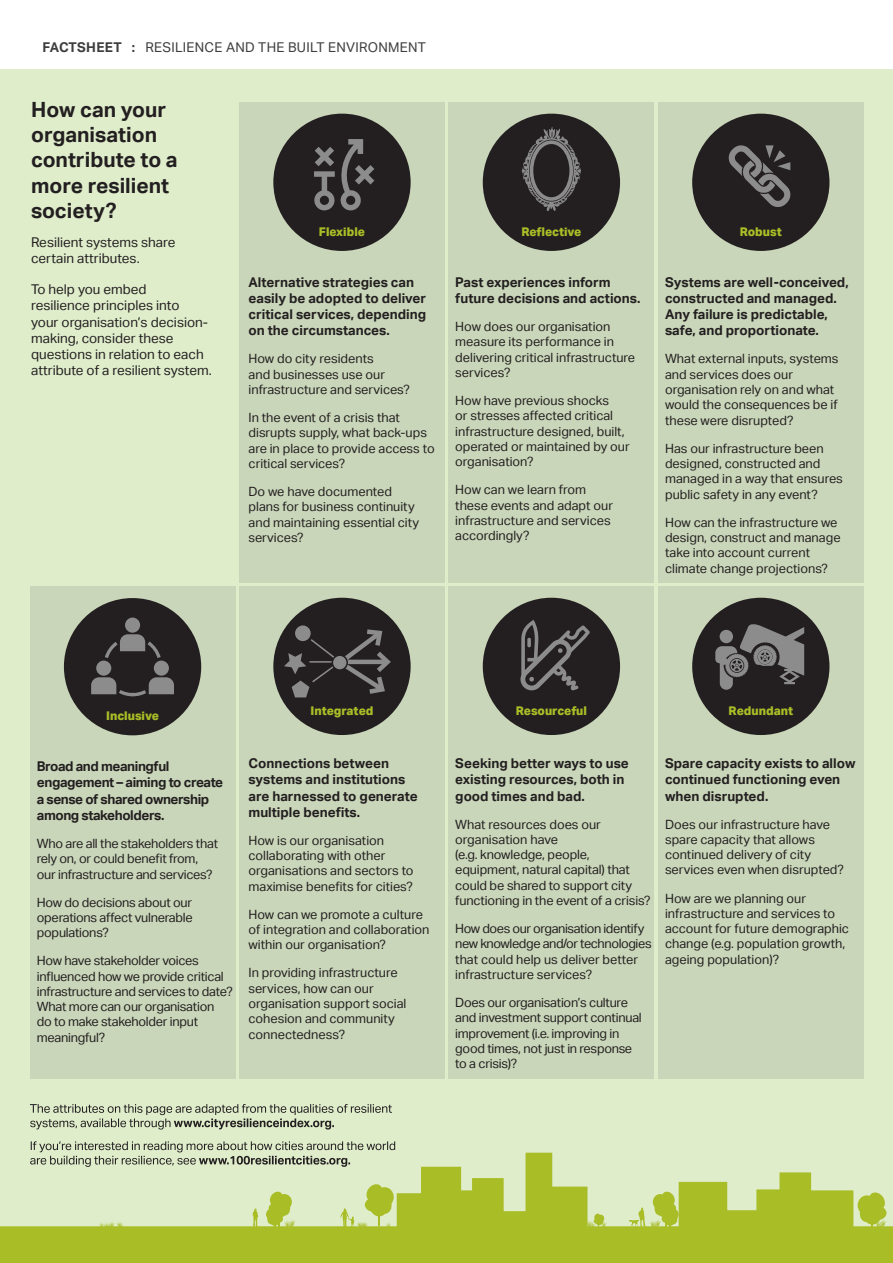
<style>
.page{position:relative;width:893px;height:1263px;background:#fff}
.page>*{position:absolute;margin:0;border:0;box-sizing:border-box;transform-origin:0 0}
.Haeding_1{font:700 21px/25.2px "AECOM Sans";color:#231f20}
.Body_Copy{font:700 13.5px/16.2px "AECOM Sans";color:#231f20}
.Body_Copy-2{font:13.5px/16.2px "AECOM Sans";color:#231f20}
.Body_Copy-3{font:700 13.5px/16.2px "AECOM Sans";letter-spacing:-.03em;color:#231f20}
.t1{font:13.5px "AECOM Sans";letter-spacing:.02em;color:#3e3e3f}
.Body_Copy-4{font:12.75px/15.3px "AECOM Sans";color:#231f20}
.Body_Copy-5{font:12.75px/15.3px "AECOM Sans";letter-spacing:-.02em;color:#231f20}
.Body_Copy-6{font:12.75px/15.3px "AECOM Sans";letter-spacing:-.03em;color:#231f20}
.Icon_title_white{font:800 12px "AECOM Sans";color:#a9bd27}
.s1{font-weight:700}
</style>
<div class="page">
<div style="left:0;top:69px;width:893px;height:1158px;background:#dfedcb"></div>
<div style="left:239px;top:586px;width:206px;height:493px;background:#c9d6b9"></div>
<div style="left:449px;top:586px;width:205px;height:493px;background:#c9d6b9"></div>
<div style="left:658px;top:586px;width:206px;height:493px;background:#c9d6b9"></div>
<div style="left:30px;top:586px;width:205px;height:493px;background:#c9d6b9"></div>
<div style="left:64px;top:598px;width:137px;height:137px;background:#231f20;border-radius:50%"></div>
<svg style="left:0;top:1153px;width:893px;height:110px;fill:#a9bd27"></svg>
<svg style="left:253px;top:1208px;width:5px;height:19px"></svg>
<svg style="left:267px;top:1191px;width:29px;height:38px"></svg>
<svg style="left:99px;top:1221px;width:25px;height:10px"></svg>
<svg style="left:375px;top:1187px;width:19px;height:20px"></svg>
<svg style="left:340px;top:1183px;width:52px;height:46px"></svg>
<div style="left:858px;top:1195px;width:18px;height:20px;background:#a9bd27;border-radius:50%"></div>
<svg style="left:859px;top:1191px;width:28px;height:38px"></svg>
<svg style="left:586px;top:1213px;width:21px;height:16px"></svg>
<svg style="left:629px;top:1191px;width:49px;height:38px"></svg>
<div style="left:239px;top:102px;width:206px;height:480px;background:#c9d6b9"></div>
<div style="left:449px;top:102px;width:205px;height:480px;background:#c9d6b9"></div>
<div style="left:658px;top:102px;width:206px;height:480px;background:#c9d6b9"></div>
<div style="left:273px;top:114px;width:138px;height:137px;background:#231f20;border-radius:50%"></div>
<div style="left:483px;top:114px;width:137px;height:137px;background:#231f20;border-radius:50%"></div>
<div style="left:692px;top:114px;width:137px;height:137px;background:#231f20;border-radius:50%"></div>
<div style="left:273px;top:598px;width:138px;height:137px;background:#231f20;border-radius:50%"></div>
<div style="left:483px;top:598px;width:137px;height:137px;background:#231f20;border-radius:50%"></div>
<div style="left:692px;top:598px;width:137px;height:137px;background:#231f20;border-radius:50%"></div>
<svg style="left:728px;top:145px;width:63px;height:62px"></svg>
<svg style="left:520px;top:620px;width:70px;height:70px"></svg>
<svg style="left:522px;top:127px;width:59px;height:84px"></svg>
<svg style="left:314px;top:139px;width:60px;height:71px"></svg>
<div style="left:96px;top:661px;width:15px;height:15px;background:#8c8c8c;border-radius:50%"></div>
<div style="left:154px;top:661px;width:15px;height:15px;background:#8c8c8c;border-radius:50%"></div>
<svg style="left:91px;top:677px;width:83px;height:19px"></svg>
<div style="left:125px;top:617px;width:15px;height:16px;background:#8c8c8c;border-radius:50%"></div>
<svg style="left:105px;top:634px;width:56px;height:24px"></svg>
<svg style="left:295px;top:625px;width:16px;height:16px"></svg>
<svg style="left:284px;top:627px;width:107px;height:70px"></svg>
<svg style="left:715px;top:624px;width:89px;height:66px"></svg>
<svg style="left:30px;top:1141px;width:365px;height:26px"></svg>
<svg style="left:30px;top:1104px;width:362px;height:25px"></svg>
<p class="t1" style="left:43px;top:40px;width:385px"><span class="s1">FACTSHEET :</span> RESILIENCE AND THE BUILT ENVIRONMENT</p>
<p class="Haeding_1" style="left:31px;top:97px;width:148px">How can your organisation contribute to a more resilient society?</p>
<p class="Body_Copy-2" style="left:31px;top:234px;width:146px">Resilient systems share certain attributes.</p>
<p class="Body_Copy-2" style="left:31px;top:281px;width:182px">To help you embed<br>resilience principles into<br>your organisation’s decision&shy;making, consider these questions in relation to each attribute of a resilient system.</p>
<p class="Icon_title_white" style="left:319px;top:224px;width:48px">Flexible</p>
<p class="Icon_title_white" style="left:521px;top:224px;width:62px">Reflective</p>
<p class="Icon_title_white" style="left:740px;top:224px;width:44px">Robust</p>
<p class="Body_Copy" style="left:249px;top:274px;width:179px">Alternative strategies can easily be adopted to deliver critical services, depending on the circumstances.</p>
<p class="Body_Copy-4" style="left:249px;top:351px;width:163px">How do city residents<br>and businesses use our infrastructure and services?</p>
<p class="Body_Copy-4" style="left:249px;top:410px;width:188px">In the event of a crisis that disrupts supply, what back-ups are in place to provide access to critical services?</p>
<p class="Body_Copy-4" style="left:249px;top:484px;width:172px">Do we have documented plans for business continuity and maintaining essential city services?</p>
<p class="Body_Copy" style="left:455px;top:274px;width:187px">Past experiences inform future decisions and actions.</p>
<p class="Body_Copy-4" style="left:455px;top:319px;width:181px">How does our organisation measure its performance in delivering critical infrastructure services?</p>
<p class="Body_Copy-4" style="left:455px;top:393px;width:176px">How have previous shocks<br>or stresses affected critical infrastructure designed, built, operated or maintained by our organisation?</p>
<p class="Body_Copy-4" style="left:455px;top:482px;width:159px">How can we learn from these events and adapt our infrastructure and services accordingly?</p>
<p class="Body_Copy" style="left:665px;top:274px;width:185px">Systems are well-conceived, constructed and managed.<br>Any failure is predictable, safe, and proportionate.</p>
<p class="Body_Copy-4" style="left:665px;top:351px;width:175px">What external inputs, systems and services does our organisation rely on and what would the consequences be if these were disrupted?</p>
<p class="Body_Copy-4" style="left:665px;top:441px;width:179px">Has our infrastructure been designed, constructed and managed in a way that ensures public safety in any event?</p>
<p class="Body_Copy-4" style="left:665px;top:515px;width:177px">How can the infrastructure we design, construct and manage take into account current climate change projections?</p>
<p class="Icon_title_white" style="left:106px;top:708px;width:54px">Inclusive</p>
<p class="Body_Copy-3" style="left:37px;top:758px;width:188px">Broad and meaningful engagement – aiming to create a sense of shared ownership among stakeholders.</p>
<p class="Body_Copy-5" style="left:37px;top:836px;width:183px">Who are all the stakeholders that rely on, or could benefit from, our infrastructure and services?</p>
<p class="Body_Copy-4" style="left:37px;top:894px;width:157px;text-align:justify">How do decisions about our operations affect vulnerable populations?</p>
<p class="Body_Copy-5" style="left:37px;top:953px;width:197px">How have stakeholder voices influenced how we provide critical infrastructure and services to date?<br>What more can our organisation<br>do to make stakeholder input meaningful?</p>
<p class="Icon_title_white" style="left:310px;top:703px;width:64px">Integrated</p>
<p class="Icon_title_white" style="left:516px;top:703px;width:73px">Resourceful</p>
<p class="Icon_title_white" style="left:729px;top:703px;width:66px">Redundant</p>
<p class="Body_Copy" style="left:249px;top:755px;width:171px">Connections between systems and institutions are harnessed to generate multiple benefits.</p>
<p class="Body_Copy-4" style="left:249px;top:833px;width:167px">How is our organisation collaborating with other organisations and sectors to maximise benefits for cities?</p>
<p class="Body_Copy-4" style="left:249px;top:907px;width:182px">How can we promote a culture of integration and collaboration within our organisation?</p>
<p class="Body_Copy-4" style="left:249px;top:965px;width:159px">In providing infrastructure services, how can our organisation support social cohesion and community connectedness?</p>
<p class="Body_Copy" style="left:455px;top:755px;width:175px">Seeking better ways to use existing resources, both in good times and bad.</p>
<p class="Body_Copy-4" style="left:455px;top:816px;width:197px">What resources does our organisation have<br>(e.g. knowledge, people, equipment, natural capital) that could be shared to support city functioning in the event of a crisis?</p>
<p class="Body_Copy-6" style="left:455px;top:921px;width:198px">How does our organisation identify new knowledge and/or technologies that could help us deliver better infrastructure services?</p>
<p class="Body_Copy-5" style="left:455px;top:995px;width:188px">Does our organisation’s culture and investment support continual improvement (i.e. improving in good times, not just in response to a crisis)?</p>
<p class="Body_Copy" style="left:665px;top:755px;width:192px">Spare capacity exists to allow continued functioning even when disrupted.</p>
<p class="Body_Copy-4" style="left:665px;top:816px;width:180px">Does our infrastructure have spare capacity that allows continued delivery of city services even when disrupted?</p>
<p class="Body_Copy-4" style="left:665px;top:890px;width:186px">How are we planning our infrastructure and services to account for future demographic change (e.g. population growth, ageing population)?</p>
</div>
